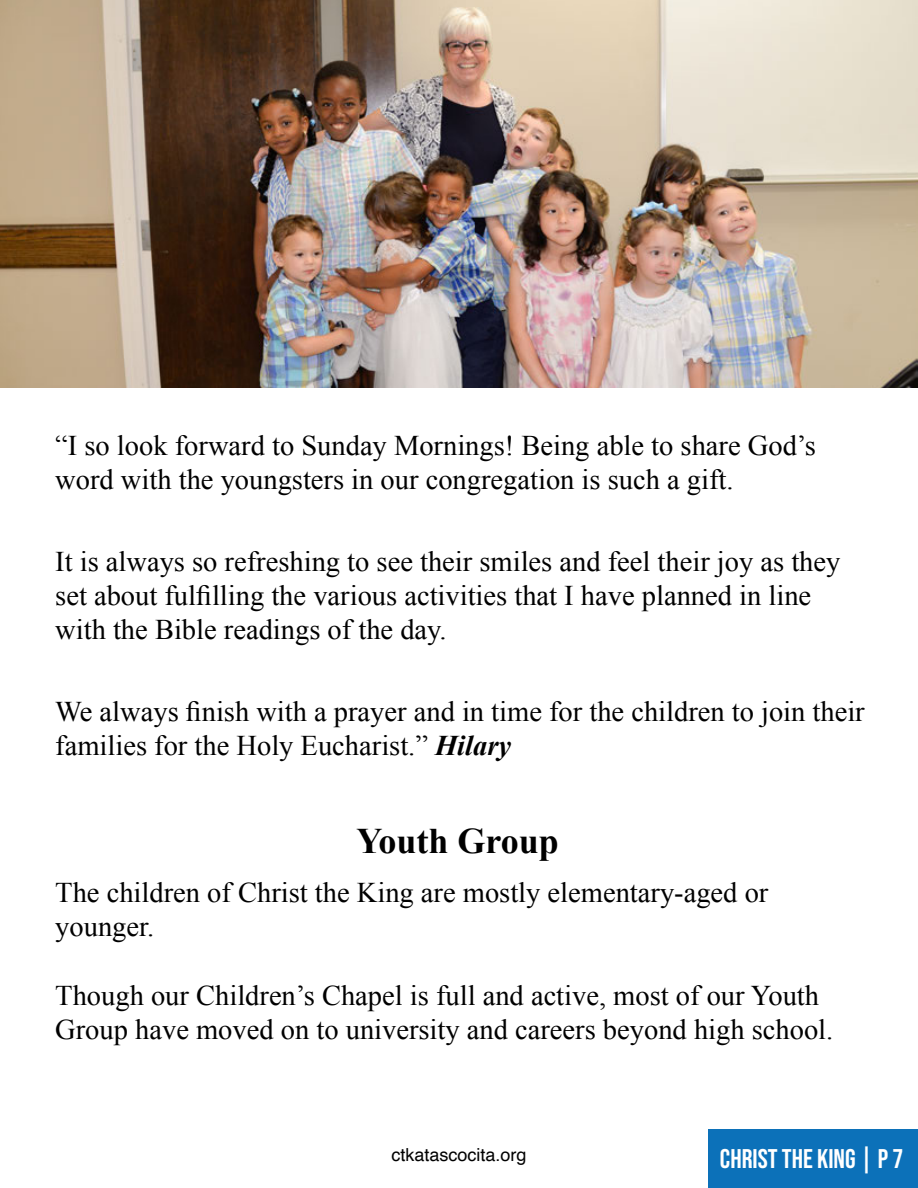
<style>
.page{position:relative;width:918px;height:1188px;background:#fff}
.page>*{position:absolute;margin:0;border:0;box-sizing:border-box;transform-origin:0 0}
.t1{font:700 36px "Times New Roman";color:#000}
.t2{font:28.5px/34.2px "Times New Roman";color:#000}
.t3{font:27px "Bebas Neue";color:#fff}
.t4{font:18px "Helvetica";color:#000}
.s1{font-weight:700;font-style:italic}
</style>
<div class="page">
<div style="left:708px;top:1129px;width:210px;height:59px;background:#0c71b9"></div>
<img style="left:0;top:0;width:918px;height:388px">
<p class="t2" style="left:55px;top:428px;width:762px">“I so look forward to Sunday Mornings! Being able to share God’s word with the youngsters in our congregation is such a gift.</p>
<p class="t2" style="left:55px;top:544px;width:787px">It is always so refreshing to see their smiles and feel their joy as they set about fulfilling the various activities that I have planned in line with the Bible readings of the day.</p>
<p class="t2" style="left:55px;top:694px;width:811px">We always finish with a prayer and in time for the children to join their families for the Holy Eucharist.” <span class="s1">Hilary</span></p>
<p class="t1" style="left:356px;top:816px;width:204px">Youth Group</p>
<p class="t2" style="left:55px;top:875px;width:715px">The children of Christ the King are mostly elementary-aged or younger.</p>
<p class="t2" style="left:55px;top:978px;width:780px">Though our Children’s Chapel is full and active, most of our Youth<br>Group have moved on to university and careers beyond high school.</p>
<p class="t4" style="left:391px;top:1141px;width:137px">ctkatascocita.org</p>
<p class="t3" style="left:720px;top:1143px;width:185px">CHRIST THE KING | P 7</p>
</div>
